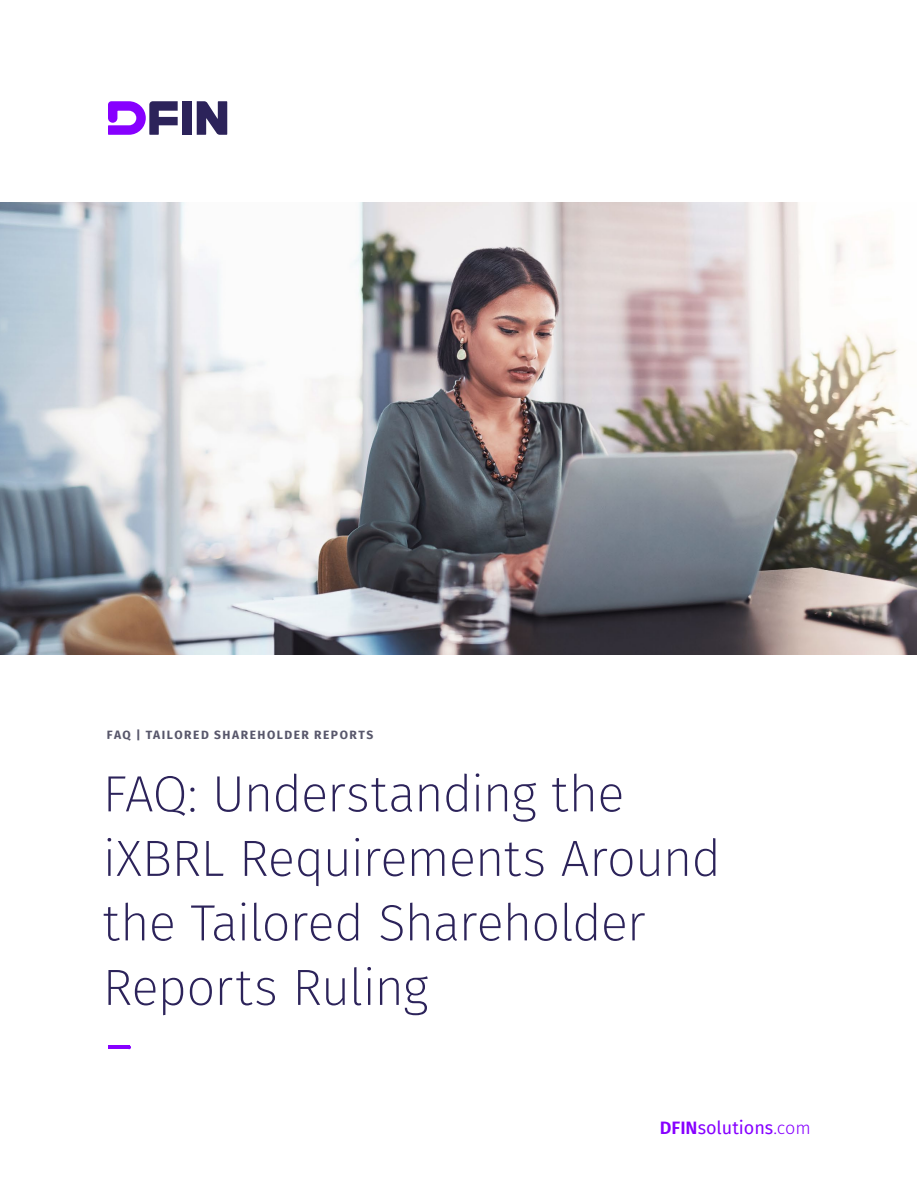
<style>
.page{position:relative;width:918px;height:1188px;background:#fff}
.page>*{position:absolute;margin:0;border:0;box-sizing:border-box;transform-origin:0 0}
.t1{font:200 51px/64.5px "Fira Sans";letter-spacing:-.02em;color:#2c235a}
.t2{font:18px "Fira Sans";color:#8700ff}
.t3{font:700 12px "Fira Sans";letter-spacing:.125em;color:#58576b}
.s1{font-weight:600}
.s2{font-weight:300}
</style>
<div class="page">
<div style="left:182px;top:101px;width:10px;height:34px;background:#2c235a"></div>
<svg style="left:197px;top:101px;width:30px;height:34px"></svg>
<svg style="left:108px;top:101px;width:70px;height:34px"></svg>
<svg style="left:108px;top:1045px;width:23px;height:4px"></svg>
<img style="left:0;top:202px;width:917px;height:453px">
<p class="t3" style="left:107px;top:725px;width:268px">FAQ | TAILORED SHAREHOLDER REPORTS</p>
<p class="t1" style="left:103px;top:761px;width:620px">FAQ: Understanding the iXBRL Requirements Around the Tailored Shareholder<br>Reports Ruling</p>
<p class="t2" style="left:660px;top:1114px;width:152px"><span class="s1">DFIN</span>solutions<span class="s2">.com</span></p>
</div>
